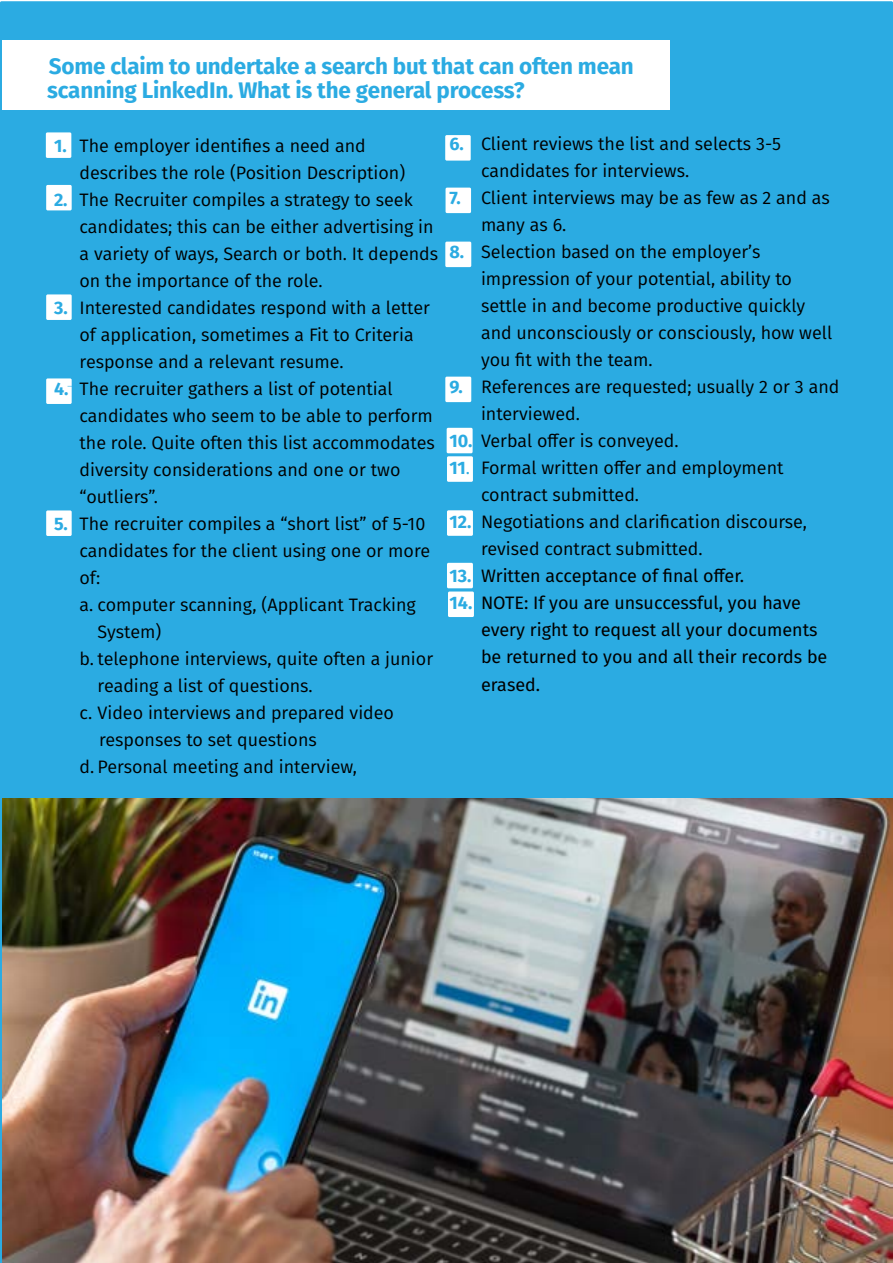
<style>
.page{position:relative;width:893px;height:1263px;background:#fff}
.page>*{position:absolute;margin:0;border:0;box-sizing:border-box;transform-origin:0 0}
.t1{font:700 22.5px/24px "Fira Sans";letter-spacing:-.01em;color:#2babe2}
.t2{font:18px/27px "Fira Sans";color:#000}
.t3{font:18px/27px "Fira Sans";color:#000}
.s1{font-weight:700;color:#2babe2}
.s2{color:#2babe2}
</style>
<div class="page">
<div style="left:0;top:1px;width:893px;height:1262px;background:#2babe2"></div>
<div style="left:46px;top:510px;width:26px;height:26px;background:#fff;border-radius:2px"></div>
<div style="left:46px;top:378px;width:26px;height:26px;background:#fff;border-radius:2px"></div>
<hr style="left:68px;top:294px;width:297px;height:2px;background:#2babe2">
<hr style="left:253px;top:362px;width:571px;height:1px;background:#2babe2">
<svg style="left:205px;top:367px;width:129px;height:3px"></svg>
<div style="left:406px;top:630px;width:393px;height:5px;background:#2babe2"></div>
<hr style="left:231px;top:662px;width:565px;height:1px;background:#2babe2">
<hr style="left:388px;top:656px;width:405px;height:4px;background:#2babe2">
<hr style="left:378px;top:693px;width:414px;height:1px;background:#2babe2">
<hr style="left:68px;top:386px;width:76px;height:1px;background:#2babe2">
<hr style="left:234px;top:514px;width:587px;height:1px;background:#2babe2">
<hr style="left:395px;top:552px;width:425px;height:1px;background:#2babe2">
<hr style="left:393px;top:590px;width:425px;height:1px;background:#2babe2">
<svg style="left:408px;top:476px;width:412px;height:3px"></svg>
<div style="left:46px;top:132px;width:25px;height:26px;background:#fff;border-radius:2px"></div>
<div style="left:46px;top:185px;width:26px;height:25px;background:#fff;border-radius:2px"></div>
<div style="left:46px;top:294px;width:26px;height:26px;background:#fff;border-radius:2px"></div>
<div style="left:448px;top:591px;width:26px;height:26px;background:#fff"></div>
<div style="left:445px;top:377px;width:26px;height:25px;background:#fff"></div>
<div style="left:445px;top:135px;width:26px;height:26px;background:#fff;border-radius:2px"></div>
<div style="left:446px;top:188px;width:25px;height:25px;background:#fff;border-radius:2px"></div>
<div style="left:445px;top:242px;width:26px;height:25px;background:#fff"></div>
<div style="left:447px;top:428px;width:26px;height:25px;background:#fff"></div>
<div style="left:447px;top:456px;width:26px;height:26px;background:#fff"></div>
<div style="left:447px;top:510px;width:26px;height:26px;background:#fff"></div>
<div style="left:447px;top:563px;width:26px;height:25px;background:#fff"></div>
<img style="left:2px;top:798px;width:891px;height:465px">
<div style="left:2px;top:41px;width:668px;height:69px;background:#fff"></div>
<p class="t1" style="left:47px;top:52px;width:588px">Some claim to undertake a search but that can often mean scanning LinkedIn. What is the general process?</p>
<p class="t2" style="left:80px;top:132px;width:327px;text-indent:-26px"><span class="s1">1.</span> The employer identifies a need and describes the role (Position Description)</p>
<p class="t2" style="left:80px;top:186px;width:360px;text-indent:-26px"><span class="s1">2.</span> The Recruiter compiles a strategy to seek candidates; this can be either advertising in a variety of ways, Search or both. It depends on the importance of the role.</p>
<p class="t2" style="left:80px;top:294px;width:352px;text-indent:-26px"><span class="s1">3.</span> Interested candidates respond with a letter of application, sometimes a Fit to Criteria response and a relevant resume.</p>
<p class="t2" style="left:80px;top:375px;width:357px;text-indent:-26px"><span class="s1">4.</span> The recruiter gathers a list of potential candidates who seem to be able to perform the role. Quite often this list accommodates diversity considerations and one or two “outliers”.</p>
<p class="t2" style="left:54px;top:510px;width:373px"><span class="s1">5.</span> The recruiter compiles a “short list” of 5-10</p>
<p class="t2" style="left:80px;top:537px;width:352px">candidates for the client using one or more</p>
<p class="t2" style="left:80px;top:564px;width:22px">of:</p>
<p class="t2" style="left:80px;top:591px;width:338px">a. computer scanning, (Applicant Tracking</p>
<p class="t2" style="left:98px;top:618px;width:65px">System)</p>
<p class="t2" style="left:80px;top:645px;width:355px">b. telephone interviews, quite often a junior</p>
<p class="t2" style="left:98px;top:672px;width:217px">reading a list of questions.</p>
<p class="t2" style="left:80px;top:699px;width:316px">c. Video interviews and prepared video</p>
<p class="t2" style="left:99px;top:726px;width:219px">responses to set questions</p>
<p class="t2" style="left:80px;top:753px;width:279px">d. Personal meeting and interview,</p>
<p class="t2" style="left:481px;top:130px;width:302px;text-indent:-32px"><span class="s1">6.</span> Client reviews the list and selects 3-5 candidates for interviews.</p>
<p class="t2" style="left:481px;top:184px;width:350px;text-indent:-32px"><span class="s1">7.</span> Client interviews may be as few as 2 and as many as 6.</p>
<p class="t2" style="left:481px;top:238px;width:353px;text-indent:-32px"><span class="s1">8.</span> Selection based on the employer’s impression of your potential, ability to settle in and become productive quickly and unconsciously or consciously, how well you fit with the team.</p>
<p class="t2" style="left:481px;top:373px;width:360px;text-indent:-32px"><span class="s1">9.</span> References are requested; usually 2 or 3 and interviewed.</p>
<p class="t2" style="left:449px;top:427px;width:231px"><span class="s1">10.</span> Verbal offer is conveyed.</p>
<p class="t2" style="left:481px;top:454px;width:304px;text-indent:-32px"><span class="s1">11</span><span class="s2">.</span> Formal written offer and employment contract submitted.</p>
<p class="t2" style="left:481px;top:508px;width:328px;text-indent:-32px"><span class="s1">12.</span> Negotiations and clarification discourse, revised contract submitted.</p>
<p class="t3" style="left:449px;top:562px;width:296px"><span class="s1">13.</span> Written acceptance of final offer.</p>
<p class="t3" style="left:481px;top:589px;width:348px;text-indent:-32px"><span class="s1">14.</span> NOTE: If you are unsuccessful, you have every right to request all your documents be returned to you and all their records be erased.</p>
</div>
